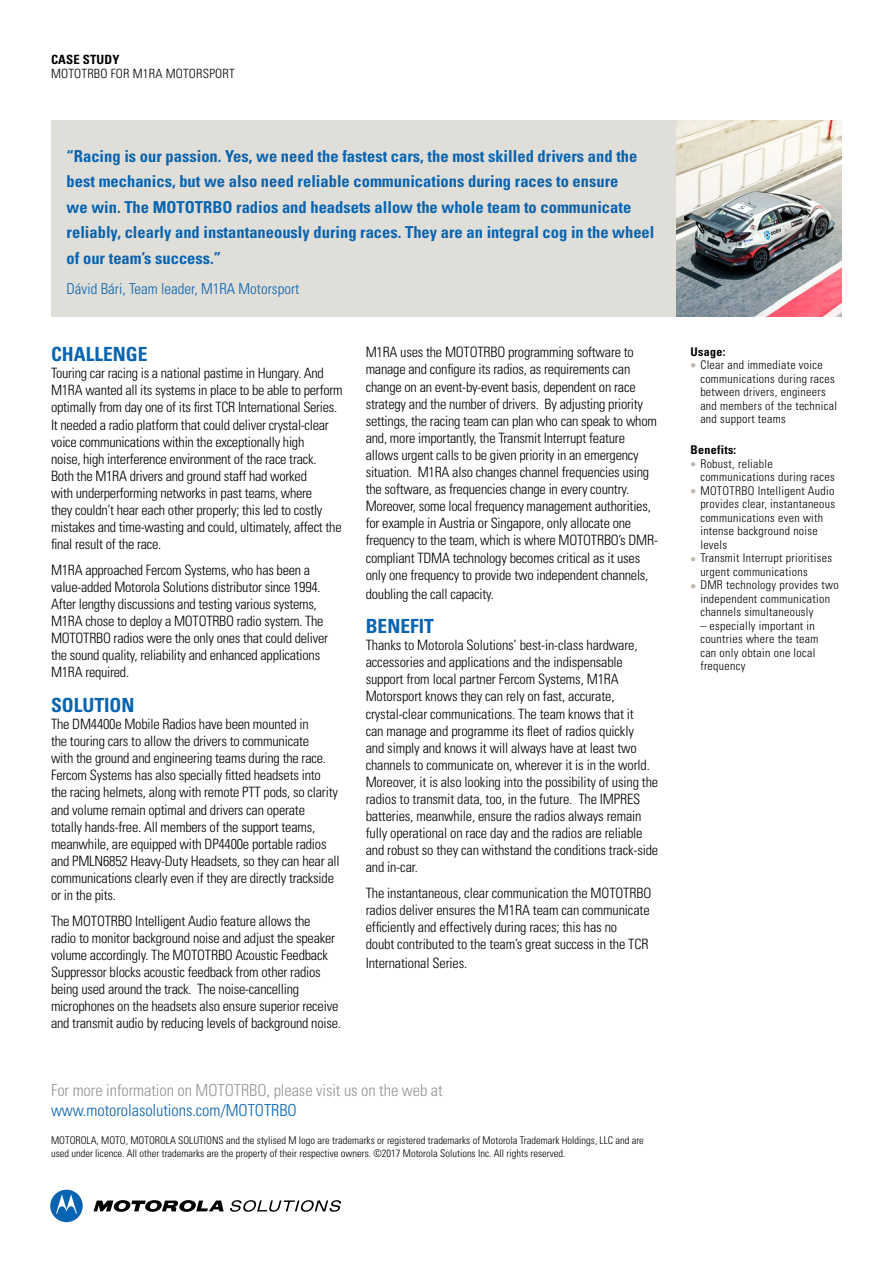
<style>
.page{position:relative;width:893px;height:1263px;background:#fff}
.page>*{position:absolute;margin:0;border:0;box-sizing:border-box;transform-origin:0 0}
.t1{font:700 condensed 19.5px "Univers LT Std";color:#0864b0}
.t2{font:700 condensed 16.5px/25.5px "Univers LT Std";color:#0864b0}
.t3{font:300 condensed 16.5px "Univers LT Std";letter-spacing:-.005em;color:#939598}
.t4{font:300 condensed 16.5px "Univers LT Std";letter-spacing:-.005em;color:#0864b0}
.t5{font:300 condensed 15px "Univers LT Std";color:#0864b0}
.t6{font:300 condensed 14.25px/17.1px "Univers LT Std";letter-spacing:-.015em;color:#000}
.t7{font:300 condensed 12.75px "Univers LT Std";letter-spacing:.015em;color:#000}
.t8{font:700 condensed 12.75px "Univers LT Std";letter-spacing:.01em;color:#000}
.t9{font:300 condensed 12px/13.5px "Univers LT Std";letter-spacing:.025em;color:#000}
.t10{font:700 condensed 12px "Univers LT Std";letter-spacing:.025em;color:#000}
.t11{font:300 condensed 10.5px/12.6px "Univers LT Std";color:#000}
.s1{color:#bfb7ad}
</style>
<div class="page">
<svg style="left:94px;top:1200px;width:130px;height:12px"></svg>
<svg style="left:50px;top:1190px;width:33px;height:32px"></svg>
<svg style="left:230px;top:1200px;width:111px;height:12px"></svg>
<div style="left:51px;top:120px;width:625px;height:197px;background:#e0ded8"></div>
<img style="left:676px;top:120px;width:166px;height:197px">
<p class="t8" style="left:51px;top:52px;width:70px">CASE STUDY</p>
<p class="t7" style="left:51px;top:65px;width:185px">MOTOTRBO FOR M1RA MOTORSPORT</p>
<p class="t2" style="left:67px;top:143px;width:589px">“Racing is our passion. Yes, we need the fastest cars, the most skilled drivers and the best mechanics, but we also need reliable communications during races to ensure<br>we win. The MOTOTRBO radios and headsets allow the whole team to communicate reliably, clearly and instantaneously during races. They are an integral cog in the wheel of our team’s success.”</p>
<p class="t5" style="left:67px;top:280px;width:234px">Dávid Bári, Team leader, M1RA Motorsport</p>
<h1 class="t1" style="left:51px;top:342px;width:98px">CHALLENGE</h1>
<p class="t6" style="left:51px;top:365px;width:293px">Touring car racing is a national pastime in Hungary. And M1RA wanted all its systems in place to be able to perform optimally from day one of its first TCR International Series.<br>It needed a radio platform that could deliver crystal-clear voice communications within the exceptionally high<br>noise, high interference environment of the race track.<br>Both the M1RA drivers and ground staff had worked<br>with underperforming networks in past teams, where<br>they couldn’t hear each other properly; this led to costly mistakes and time-wasting and could, ultimately, affect the final result of the race.</p>
<p class="t6" style="left:51px;top:561px;width:279px">M1RA approached Fercom Systems, who has been a value-added Motorola Solutions distributor since 1994.<br>After lengthy discussions and testing various systems, M1RA chose to deploy a MOTOTRBO radio system. The MOTOTRBO radios were the only ones that could deliver the sound quality, reliability and enhanced applications M1RA required.</p>
<h1 class="t1" style="left:51px;top:693px;width:85px">SOLUTION</h1>
<p class="t6" style="left:51px;top:715px;width:290px">The DM4400e Mobile Radios have been mounted in<br>the touring cars to allow the drivers to communicate<br>with the ground and engineering teams during the race.<br>Fercom Systems has also specially fitted headsets into the racing helmets, along with remote PTT pods, so clarity and volume remain optimal and drivers can operate totally hands-free. All members of the support teams, meanwhile, are equipped with DP4400e portable radios and PMLN6852 Heavy-Duty Headsets, so they can hear all communications clearly even if they are directly trackside or in the pits.</p>
<p class="t6" style="left:51px;top:912px;width:292px">The MOTOTRBO Intelligent Audio feature allows the<br>radio to monitor background noise and adjust the speaker volume accordingly. The MOTOTRBO Acoustic Feedback Suppressor blocks acoustic feedback from other radios being used around the track. The noise-cancelling microphones on the headsets also ensure superior receive and transmit audio by reducing levels of background noise.</p>
<p class="t6" style="left:366px;top:344px;width:294px">M1RA uses the MOTOTRBO programming software to manage and configure its radios, as requirements can change on an event-by-event basis, dependent on race strategy and the number of drivers. By adjusting priority settings, the racing team can plan who can speak to whom and, more importantly, the Transmit Interrupt feature allows urgent calls to be given priority in an emergency situation. M1RA also changes channel frequencies using the software, as frequencies change in every country.<br>Moreover, some local frequency management authorities, for example in Austria or Singapore, only allocate one frequency to the team, which is where MOTOTRBO’s DMR&shy;compliant TDMA technology becomes critical as it uses only one frequency to provide two independent channels,</p>
<p class="t6" style="left:366px;top:585px;width:130px">doubling the call capacity.</p>
<h1 class="t1" style="left:366px;top:614px;width:70px">BENEFIT</h1>
<p class="t6" style="left:366px;top:636px;width:294px">Thanks to Motorola Solutions’ best-in-class hardware, accessories and applications and the indispensable support from local partner Fercom Systems, M1RA Motorsport knows they can rely on fast, accurate, crystal-clear communications. The team knows that it<br>can manage and programme its fleet of radios quickly<br>and simply and knows it will always have at least two channels to communicate on, wherever it is in the world.<br>Moreover, it is also looking into the possibility of using the radios to transmit data, too, in the future. The IMPRES batteries, meanwhile, ensure the radios always remain fully operational on race day and the radios are reliable and robust so they can withstand the conditions track-side and in-car.</p>
<p class="t6" style="left:366px;top:884px;width:287px">The instantaneous, clear communication the MOTOTRBO radios deliver ensures the M1RA team can communicate efficiently and effectively during races; this has no<br>doubt contributed to the team’s great success in the TCR</p>
<p class="t6" style="left:366px;top:955px;width:103px">International Series.</p>
<p class="t3" style="left:51px;top:1080px;width:393px">For more information on MOTOTRBO, please visit us on the web at</p>
<p class="t4" style="left:51px;top:1100px;width:247px">www.motorolasolutions.com/MOTOTRBO</p>
<p class="t11" style="left:51px;top:1134px;width:594px">MOTOROLA, MOTO, MOTOROLA SOLUTIONS and the stylised M logo are trademarks or registered trademarks of Motorola Trademark Holdings, LLC and are used under licence. All other trademarks are the property of their respective owners. ©2017 Motorola Solutions Inc. All rights reserved.</p>
<p class="t10" style="left:691px;top:344px;width:36px">Usage:</p>
<p class="t9" style="left:700px;top:358px;width:138px;text-indent:-10px"><span class="s1">●</span> Clear and immediate voice communications during races between drivers, engineers and members of the technical and support teams</p>
<p class="t10" style="left:691px;top:443px;width:47px">Benefits:</p>
<p class="t9" style="left:700px;top:457px;width:136px;text-indent:-10px"><span class="s1">●</span> Robust, reliable communications during races</p>
<p class="t9" style="left:700px;top:484px;width:136px;text-indent:-10px"><span class="s1">●</span> MOTOTRBO Intelligent Audio provides clear, instantaneous communications even with intense background noise levels</p>
<p class="t9" style="left:700px;top:551px;width:133px;text-indent:-10px"><span class="s1">●</span> Transmit Interrupt prioritises urgent communications</p>
<p class="t9" style="left:700px;top:578px;width:140px;text-indent:-10px"><span class="s1">●</span> DMR technology provides two independent communication channels simultaneously</p>
<p class="t9" style="left:700px;top:619px;width:120px">– especially important in countries where the team can only obtain one local frequency</p>
</div>
